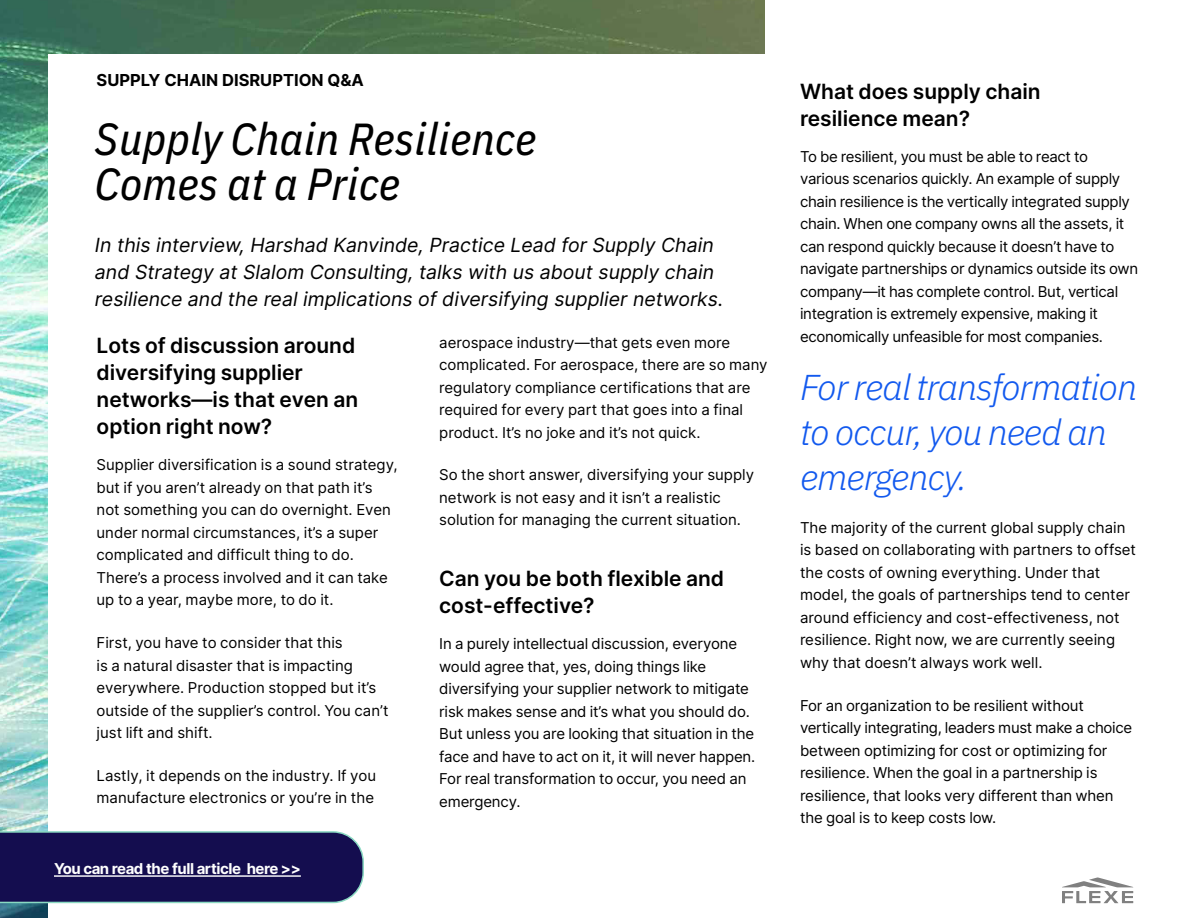
<style>
.page{position:relative;width:1188px;height:918px;background:#fff}
.page>*{position:absolute;margin:0;border:0;box-sizing:border-box;transform-origin:0 0}
.t1{font:italic 45px/45px "IBM Plex Sans Cond Text";letter-spacing:.01em;color:#000}
.t2{font:italic 300 36px/45px "IBM Plex Sans";letter-spacing:-.03em;color:#1259ee}
.t3{font:600 21px/27px "Inter";color:#000}
.t4{font:italic 19.5px/27px "Inter";color:#000}
.t5{font:700 16.5px "Inter";color:#000}
.t6{font:15px/22.5px "Inter";letter-spacing:-.01em;color:#000}
.t7{font:700 15px "Inter";letter-spacing:-.03em;color:#fff}
</style>
<div class="page">
<svg style="left:1062px;top:878px;width:71px;height:25px"></svg>
<img style="left:0;top:0;width:764px;height:918px">
<div style="left:48px;top:54px;width:764px;height:864px;background:#fff"></div>
<svg style="left:0;top:831px;width:364px;height:72px;background:#1d1956"></svg>
<hr style="left:54px;top:875px;width:247px;height:2px;background:#fff">
<p class="t5" style="left:97px;top:68px;width:269px">SUPPLY CHAIN DISRUPTION Q&amp;A</p>
<h1 class="t1" style="left:95px;top:113px;width:443px">Supply Chain Resilience<br>Comes at a Price</h1>
<h3 class="t4" style="left:95px;top:230px;width:630px">In this interview, Harshad Kanvinde, Practice Lead for Supply Chain and Strategy at Slalom Consulting, talks with us about supply chain resilience and the real implications of diversifying supplier networks.</h3>
<h3 class="t3" style="left:97px;top:331px;width:263px">Lots of discussion around diversifying supplier networks—is that even an option right now?</h3>
<p class="t6" style="left:97px;top:453px;width:303px">Supplier diversification is a sound strategy, but if you aren’t already on that path it’s not something you can do overnight. Even under normal circumstances, it’s a super complicated and difficult thing to do.<br>There’s a process involved and it can take up to a year, maybe more, to do it.</p>
<p class="t6" style="left:97px;top:631px;width:293px">First, you have to consider that this<br>is a natural disaster that is impacting everywhere. Production stopped but it’s outside of the supplier’s control. You can’t just lift and shift.</p>
<p class="t6" style="left:97px;top:763px;width:281px">Lastly, it depends on the industry. If you manufacture electronics or you’re in the</p>
<p class="t7" style="left:54px;top:857px;width:248px">You can read the full article here &gt;&gt;</p>
<p class="t6" style="left:439px;top:330px;width:330px">aerospace industry—that gets even more complicated. For aerospace, there are so many regulatory compliance certifications that are required for every part that goes into a final product. It’s no joke and it’s not quick.</p>
<p class="t6" style="left:439px;top:463px;width:316px">So the short answer, diversifying your supply network is not easy and it isn’t a realistic solution for managing the current situation.</p>
<h3 class="t3" style="left:439px;top:564px;width:286px">Can you be both flexible and cost-effective?</h3>
<p class="t6" style="left:439px;top:632px;width:318px">In a purely intellectual discussion, everyone would agree that, yes, doing things like diversifying your supplier network to mitigate risk makes sense and it’s what you should do.<br>But unless you are looking that situation in the face and have to act on it, it will never happen.<br>For real transformation to occur, you need an emergency.</p>
<h3 class="t3" style="left:800px;top:77px;width:242px">What does supply chain resilience mean?</h3>
<p class="t6" style="left:800px;top:144px;width:340px">To be resilient, you must be able to react to various scenarios quickly. An example of supply chain resilience is the vertically integrated supply chain. When one company owns all the assets, it can respond quickly because it doesn’t have to navigate partnerships or dynamics outside its own company—it has complete control. But, vertical integration is extremely expensive, making it economically unfeasible for most companies.</p>
<h2 class="t2" style="left:800px;top:362px;width:339px">For real transformation to occur, you need an emergency.</h2>
<p class="t6" style="left:800px;top:516px;width:338px">The majority of the current global supply chain is based on collaborating with partners to offset the costs of owning everything. Under that model, the goals of partnerships tend to center around efficiency and cost-effectiveness, not resilience. Right now, we are currently seeing why that doesn’t always work well.</p>
<p class="t6" style="left:800px;top:693px;width:334px">For an organization to be resilient without vertically integrating, leaders must make a choice between optimizing for cost or optimizing for resilience. When the goal in a partnership is resilience, that looks very different than when the goal is to keep costs low.</p>
</div>
